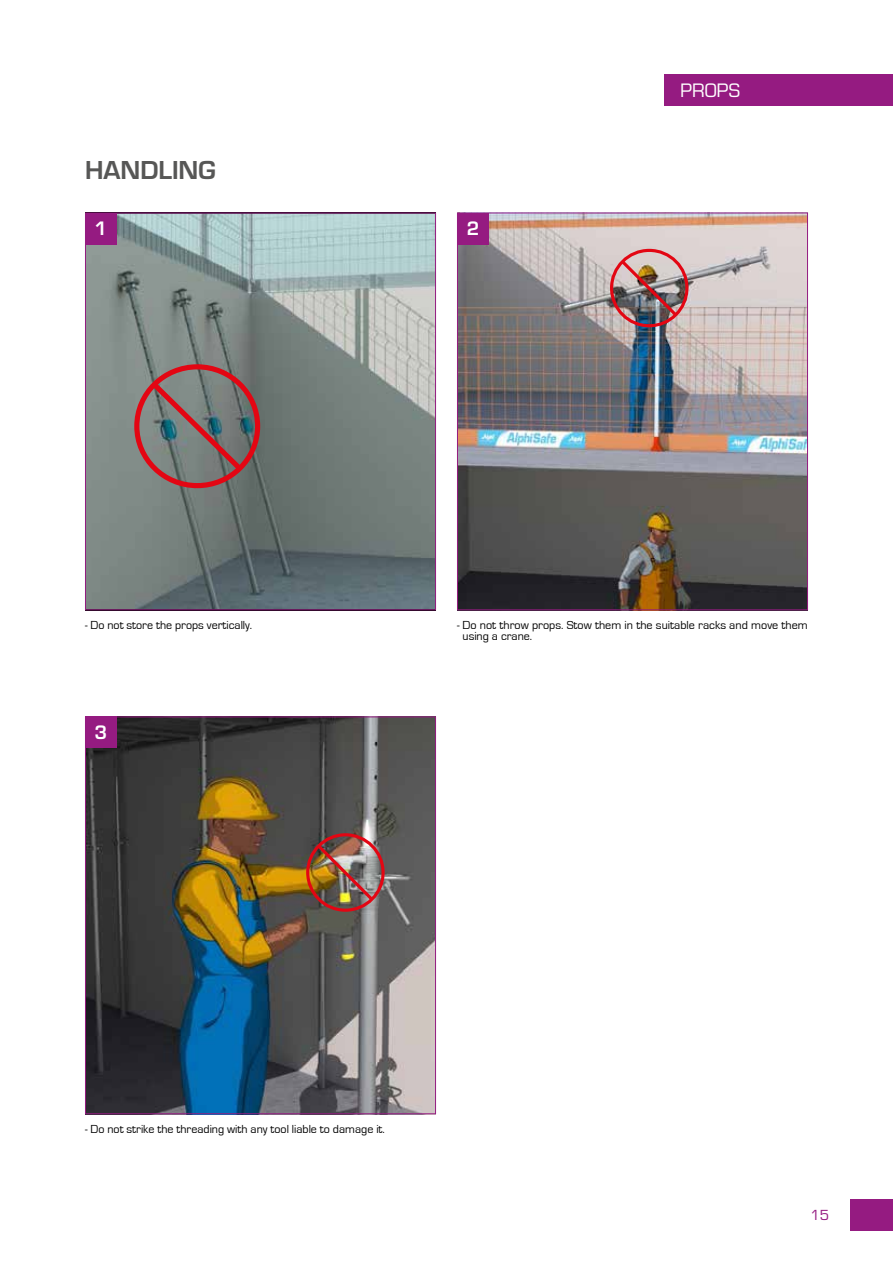
<style>
.page{position:relative;width:893px;height:1263px;background:#fff}
.page>*{position:absolute;margin:0;border:0;box-sizing:border-box;transform-origin:0 0}
.t1{font:600 24px "Eurostile LT Std";color:#575756}
.t2{font:18px "Eurostile LT Std";color:#fff}
.t3{font:600 18px "Eurostile LT Std";color:#fff}
.t4{font:13.5px "Eurostile LT Std";color:#951b81}
.t5{font:12px/11.2px "Eurostile";color:#000}
</style>
<div class="page">
<div style="left:850px;top:1199px;width:43px;height:32px;background:#951b81"></div>
<div style="left:664px;top:74px;width:229px;height:32px;background:#951b81"></div>
<svg style="left:87px;top:215px;width:347px;height:393px;background:#828e8c"></svg>
<div style="left:134px;top:364px;width:126px;height:124px;border:5px solid #e30613;border-radius:50%"></div>
<svg style="left:148px;top:378px;width:100px;height:99px;background:#7d7170"></svg>
<div style="left:85px;top:213px;width:351px;height:397px;border:1px solid #951b81"></div>
<img style="left:87px;top:718px;width:347px;height:394px">
<div style="left:306px;top:833px;width:79px;height:79px;border:3px solid #e30613;border-radius:50%"></div>
<img style="left:315px;top:842px;width:62px;height:62px">
<div style="left:85px;top:716px;width:351px;height:398px;border:1px solid #951b81"></div>
<img style="left:459px;top:215px;width:347px;height:393px">
<div style="left:610px;top:249px;width:78px;height:78px;border:3px solid #e30613;border-radius:50%"></div>
<img style="left:618px;top:258px;width:63px;height:62px">
<div style="left:457px;top:213px;width:351px;height:397px;border:1px solid #951b81"></div>
<div style="left:85px;top:213px;width:32px;height:31px;background:#951b81"></div>
<div style="left:85px;top:716px;width:32px;height:32px;background:#951b81"></div>
<div style="left:457px;top:213px;width:32px;height:31px;background:#951b81"></div>
<h1 class="t1" style="left:85px;top:155px;width:132px">HANDLING</h1>
<h2 class="t3" style="left:95px;top:217px;width:14px">1</h2>
<h2 class="t3" style="left:467px;top:217px;width:14px">2</h2>
<h2 class="t2" style="left:680px;top:80px;width:61px">PROPS</h2>
<p class="t5" style="left:85px;top:619px;width:169px">- Do not store the props vertically.</p>
<h2 class="t3" style="left:95px;top:721px;width:14px">3</h2>
<p class="t5" style="left:463px;top:619px;width:347px;text-indent:-5px">- Do not throw props. Stow them in the suitable racks and move them using a crane.</p>
<p class="t5" style="left:85px;top:1123px;width:301px">- Do not strike the threading with any tool liable to damage it.</p>
<p class="t4" style="left:811px;top:1207px;width:20px">15</p>
</div>
